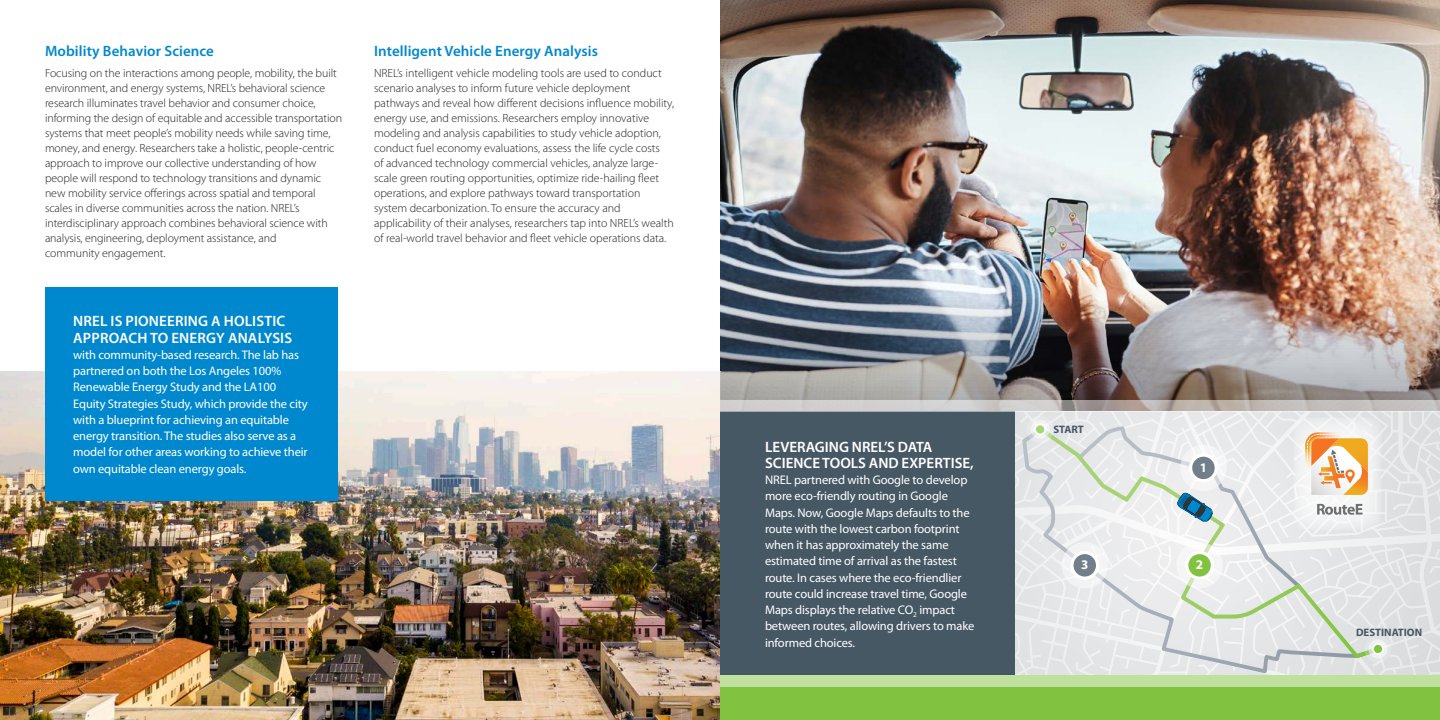
<style>
.page{position:relative;width:1440px;height:720px;background:#fff}
.page>*{position:absolute;margin:0;border:0;box-sizing:border-box;transform-origin:0 0}
.H5_-_12pt_Semibold{font:600 15px "Myriad Pro";letter-spacing:.005em;color:#0088ce}
.Caption_highlight__o{font:600 15px/16.2px "Myriad Pro";letter-spacing:.01em;color:#fff}
.Caption_-_8pt_-_Regu{font:600 15px/16.2px "Myriad Pro";color:#fff}
.t1{font:700 13.12px "Myriad Pro";color:#fff}
.Caption_-_8pt_-_Regu-2{font:12.5px/16.2px "Myriad Pro";letter-spacing:-.01em;color:#fff}
.Caption_highlight__o-2{font:12.5px/16.2px "Myriad Pro";letter-spacing:-.01em;color:#fff}
.Body_-_9pt_Regular{font:300 11.88px/15px "Myriad Pro";letter-spacing:-.005em;color:#231f20}
.t2{font:700 10.88px "Myriad Pro";color:#475865}
</style>
<div class="page">
<img style="left:0;top:371px;width:720px;height:349px">
<div style="left:45px;top:287px;width:293px;height:214px;background:#0088ce"></div>
<img style="left:720px;top:1px;width:720px;height:719px">
<div style="left:1014px;top:412px;width:426px;height:263px;background:linear-gradient(to bottom,#dfe0e2,#dedfe0)"></div>
<svg style="left:1014px;top:412px;width:417px;height:263px;background:#e2e3e5"></svg>
<svg style="left:1020px;top:424px;width:363px;height:251px;background:#e1e3e5"></svg>
<svg style="left:1039px;top:427px;width:340px;height:231px;background:#e1e4e2"></svg>
<svg style="left:1027px;top:416px;width:27px;height:27px"></svg>
<svg style="left:1031px;top:420px;width:19px;height:19px"></svg>
<svg style="left:1034px;top:424px;width:12px;height:11px"></svg>
<div style="left:1036px;top:425px;width:8px;height:9px;background:#a8d276;border-radius:50%"></div>
<svg style="left:1364px;top:635px;width:28px;height:28px"></svg>
<svg style="left:1368px;top:639px;width:20px;height:20px"></svg>
<svg style="left:1372px;top:643px;width:12px;height:12px"></svg>
<div style="left:1374px;top:645px;width:8px;height:8px;background:#81c340;border-radius:50%"></div>
<svg style="left:1062px;top:542px;width:46px;height:47px"></svg>
<svg style="left:1070px;top:551px;width:29px;height:29px"></svg>
<div style="left:1293px;top:417px;width:89px;height:114px;background:#edeeef;border-radius:13px"></div>
<svg style="left:1074px;top:424px;width:294px;height:169px"></svg>
<div style="left:720px;top:412px;width:294px;height:263px;background:#475865"></div>
<svg style="left:721px;top:401px;width:719px;height:11px;background:#c4c1bf"></svg>
<div style="left:721px;top:675px;width:719px;height:45px;background:#81c340"></div>
<div style="left:721px;top:675px;width:719px;height:11px;background:#bfe09f"></div>
<p class="H5_-_12pt_Semibold" style="left:45px;top:42px;width:171px">Mobility Behavior Science</p>
<p class="Body_-_9pt_Regular" style="left:45px;top:65px;width:299px">Focusing on the interactions among people, mobility, the built environment, and energy systems, NREL’s behavioral science research illuminates travel behavior and consumer choice, informing the design of equitable and accessible transportation systems that meet people’s mobility needs while saving time, money, and energy. Researchers take a holistic, people-centric approach to improve our collective understanding of how people will respond to technology transitions and dynamic new mobility service offerings across spatial and temporal scales in diverse communities across the nation. NREL’s interdisciplinary approach combines behavioral science with analysis, engineering, deployment assistance, and<br>community engagement.</p>
<p class="Caption_highlight__o" style="left:73px;top:313px;width:220px">NREL IS PIONEERING A HOLISTIC<br>APPROACH TO ENERGY ANALYSIS</p>
<p class="Caption_highlight__o-2" style="left:73px;top:346px;width:236px">with community-based research. The lab has partnered on both the Los Angeles 100% Renewable Energy Study and the LA100<br>Equity Strategies Study, which provide the city with a blueprint for achieving an equitable energy transition. The studies also serve as a model for other areas working to achieve their own equitable clean energy goals.</p>
<p class="H5_-_12pt_Semibold" style="left:374px;top:42px;width:225px">Intelligent Vehicle Energy Analysis</p>
<p class="Body_-_9pt_Regular" style="left:374px;top:65px;width:302px">NREL’s intelligent vehicle modeling tools are used to conduct scenario analyses to inform future vehicle deployment pathways and reveal how different decisions influence mobility, energy use, and emissions. Researchers employ innovative modeling and analysis capabilities to study vehicle adoption, conduct fuel economy evaluations, assess the life cycle costs<br>of advanced technology commercial vehicles, analyze large&shy;scale green routing opportunities, optimize ride-hailing fleet operations, and explore pathways toward transportation system decarbonization. To ensure the accuracy and applicability of their analyses, researchers tap into NREL’s wealth of real-world travel behavior and fleet vehicle operations data.</p>
<p class="Caption_-_8pt_-_Regu" style="left:765px;top:438px;width:210px">LEVERAGING NREL’S DATA<br>SCIENCE TOOLS AND EXPERTISE,</p>
<p class="Caption_-_8pt_-_Regu-2" style="left:765px;top:472px;width:211px">NREL partnered with Google to develop more eco-friendly routing in Google Maps. Now, Google Maps defaults to the route with the lowest carbon footprint when it has approximately the same estimated time of arrival as the fastest route. In cases where the eco-friendlier route could increase travel time, Google Maps displays the relative CO<sub>2</sub> impact between routes, allowing drivers to make informed choices.</p>
<p class="t2" style="left:1053px;top:422px;width:32px">START</p>
<p class="t1" style="left:1200px;top:459px;width:9px">1</p>
<p class="t1" style="left:1081px;top:556px;width:9px">3</p>
<p class="t1" style="left:1196px;top:556px;width:9px">2</p>
<p class="t2" style="left:1356px;top:625px;width:68px">DESTINATION</p>
</div>
